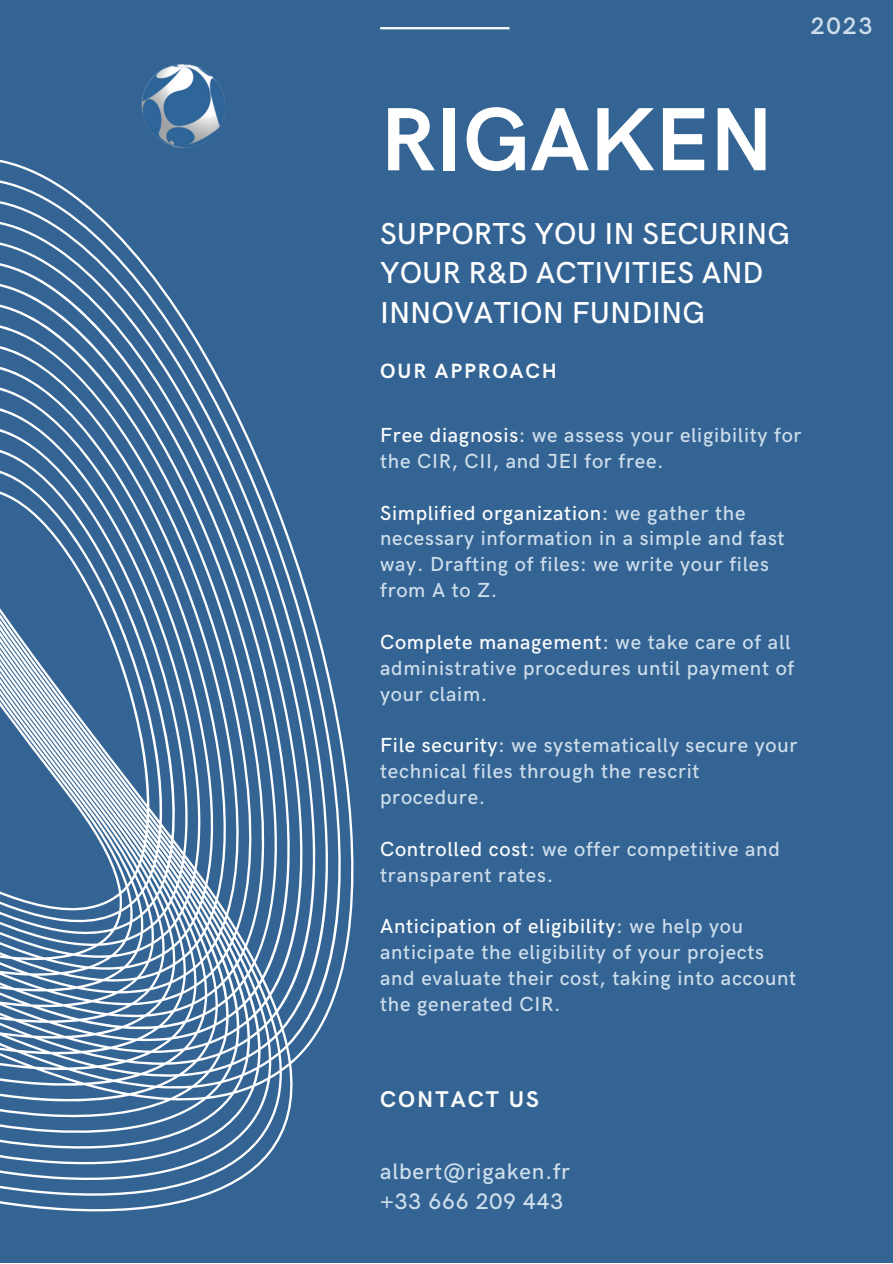
<style>
.page{position:relative;width:893px;height:1264px;background:#fff}
.page>*{position:absolute;margin:0;border:0;box-sizing:border-box;transform-origin:0 0}
.t1{font:700 89.85px "HK Grotesk";color:#fff}
.t2{font:500 30.3px/39.3px "HK Grotesk";color:#fff}
.t3{font:600 24px "HK Grotesk";color:#cedeeb}
.t4{font:700 22.8px "HK Grotesk";letter-spacing:.09em;color:#fdfdfd}
.t5{font:500 22.5px/29.2px "HK Grotesk";letter-spacing:.035em;color:#cedeeb}
.t6{font:700 20.7px "HK Grotesk";letter-spacing:.09em;color:#fdfdfd}
.t7{font:500 20.4px/25.8px "HK Grotesk";letter-spacing:.035em;color:#cedeeb}
.s1{color:#fdfdfd}
</style>
<div class="page">
<div style="left:0;top:0;width:892px;height:1262px;background:#346494"></div>
<svg style="left:0;top:159px;width:354px;height:1053px"></svg>
<img style="left:141px;top:64px;width:84px;height:84px">
<hr style="left:380px;top:27px;width:129px;height:2px;background:#fff">
<p class="t3" style="left:810px;top:13px;width:63px">2023</p>
<h1 class="t1" style="left:380px;top:89px;width:395px">RIGAKEN</h1>
<h2 class="t2" style="left:380px;top:215px;width:411px">SUPPORTS YOU IN SECURING<br>YOUR R&amp;D ACTIVITIES AND<br>INNOVATION FUNDING</h2>
<p class="t6" style="left:380px;top:359px;width:178px">OUR APPROACH</p>
<p class="t7" style="left:380px;top:423px;width:423px"><span class="s1">Free diagnosis</span>: we assess your eligibility for the CIR, CII, and JEI for free.</p>
<p class="t7" style="left:380px;top:500px;width:406px"><span class="s1">Simplified organization</span>: we gather the necessary information in a simple and fast way. Drafting of files: we write your files from A to Z.</p>
<p class="t7" style="left:380px;top:630px;width:415px"><span class="s1">Complete management</span>: we take care of all administrative procedures until payment of your claim.</p>
<p class="t7" style="left:380px;top:733px;width:419px"><span class="s1">File security</span>: we systematically secure your technical files through the rescrit procedure.</p>
<p class="t7" style="left:380px;top:836px;width:401px"><span class="s1">Controlled cost</span>: we offer competitive and transparent rates.</p>
<p class="t7" style="left:380px;top:914px;width:417px"><span class="s1">Anticipation of eligibility</span>: we help you anticipate the eligibility of your projects and evaluate their cost, taking into account the generated CIR.</p>
<p class="t4" style="left:380px;top:1086px;width:160px">CONTACT US</p>
<p class="t5" style="left:380px;top:1157px;width:191px">albert@rigaken.fr +33 666 209 443</p>
</div>
